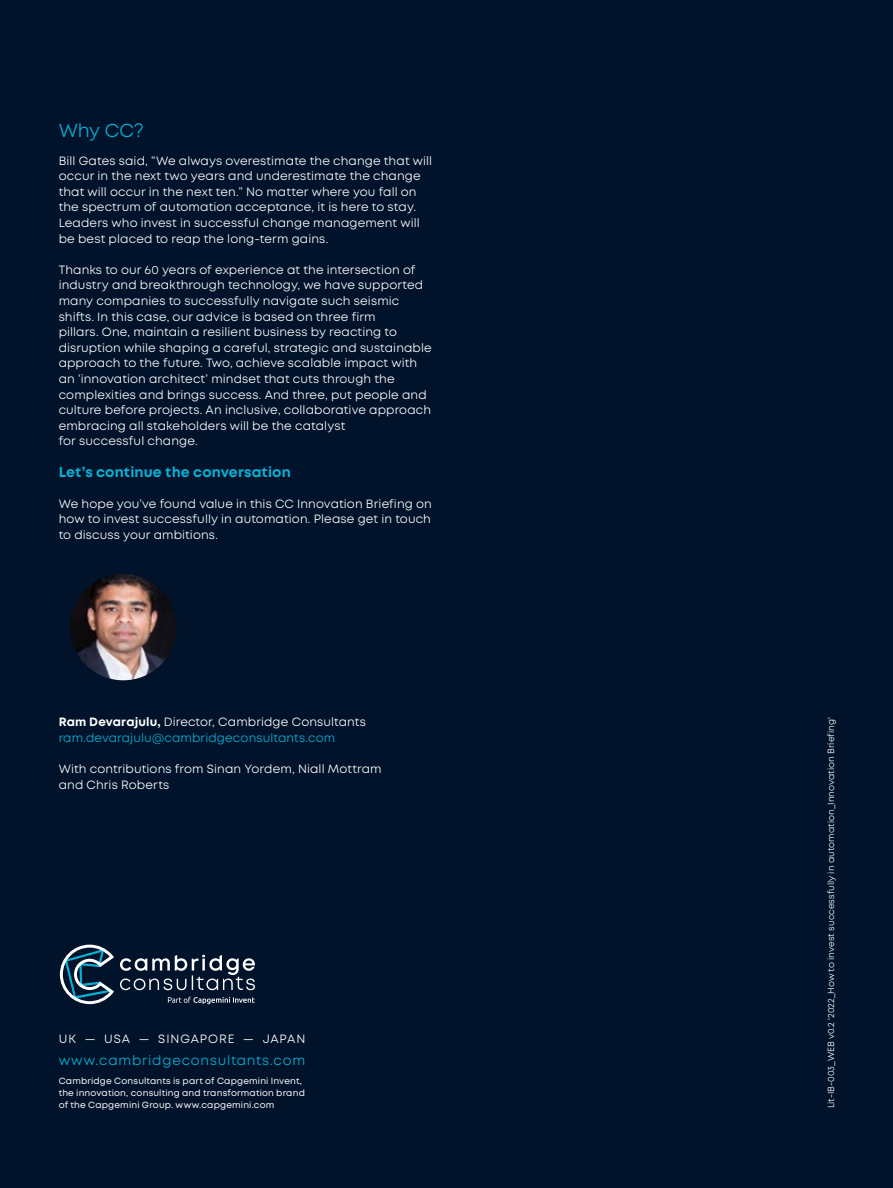
<style>
.page{position:relative;width:893px;height:1188px;background:#00132a}
.page>*{position:absolute;margin:0;border:0;box-sizing:border-box;transform-origin:0 0}
._02_CC-CGi_02_Subhea{font:18.75px "Mont";color:#08b0d5}
._04_CC-CGi_Body_copy{font:700 14.25px "Mont";letter-spacing:.01em;color:#08b0d5}
.t1{font:13.5px "Mont";letter-spacing:.055em;color:#08b0d5}
._04_CC-CGi_Body_copy-2{font:12px/15.6px "Mont";letter-spacing:.01em;color:#fff}
._04_CC-CGi_Body_copy-3{font:12px/15.6px "Mont";letter-spacing:.01em;color:#08b0d5}
._04_CC-CGi_Body_copy-4{font:12px "Mont";letter-spacing:.075em;color:#fff}
.t2{font:9px/12px "Mont";letter-spacing:.015em;color:#fff}
.t3{font:9px "Mont";color:#fff}
.s1{font-weight:700;color:#fff}
.s2{color:#fff}
</style>
<div class="page">
<svg style="left:120px;top:955px;width:135px;height:49px"></svg>
<svg style="left:60px;top:945px;width:54px;height:59px"></svg>
<img style="left:70px;top:574px;width:106px;height:106px;border-radius:53px">
<p class="_02_CC-CGi_02_Subhea" style="left:59px;top:119px;width:87px">Why CC?</p>
<p class="_04_CC-CGi_Body_copy-2" style="left:59px;top:153px;width:375px">Bill Gates said, “We always overestimate the change that will occur in the next two years and underestimate the change that will occur in the next ten.” No matter where you fall on the spectrum of automation acceptance, it is here to stay.<br>Leaders who invest in successful change management will be best placed to reap the long-term gains.</p>
<p class="_04_CC-CGi_Body_copy-2" style="left:59px;top:262px;width:375px">Thanks to our 60 years of experience at the intersection of industry and breakthrough technology, we have supported many companies to successfully navigate such seismic shifts. In this case, our advice is based on three firm<br>pillars. One, maintain a resilient business by reacting to disruption while shaping a careful, strategic and sustainable approach to the future. Two, achieve scalable impact with an ‘innovation architect’ mindset that cuts through the complexities and brings success. And three, put people and culture before projects. An inclusive, collaborative approach embracing all stakeholders will be the catalyst<br>for successful change.</p>
<p class="_04_CC-CGi_Body_copy" style="left:59px;top:462px;width:234px">Let’s continue the conversation</p>
<p class="_04_CC-CGi_Body_copy-2" style="left:59px;top:496px;width:375px;text-align:justify">We hope you’ve found value in this CC Innovation Briefing on how to invest successfully in automation. Please get in touch to discuss your ambitions.</p>
<p class="_04_CC-CGi_Body_copy-3" style="left:59px;top:714px;width:309px"><span class="s1">Ram Devarajulu,</span> <span class="s2">Director, Cambridge Consultants </span>ram.devarajulu@cambridgeconsultants.com</p>
<p class="_04_CC-CGi_Body_copy-2" style="left:59px;top:761px;width:324px">With contributions from Sinan Yordem, Niall Mottram and Chris Roberts</p>
<p class="_04_CC-CGi_Body_copy-4" style="left:59px;top:1031px;width:248px">UK — USA — SINGAPORE — JAPAN</p>
<p class="t1" style="left:59px;top:1051px;width:248px">www.cambridgeconsultants.com</p>
<p class="t2" style="left:59px;top:1075px;width:248px">Cambridge Consultants is part of Capgemini Invent, the innovation, consulting and transformation brand of the Capgemini Group. www.capgemini.com</p>
<p class="t3" style="left:825px;top:1108px;width:393px;rotate:-90deg">Lit-IB-003_WEB v0.2 '2022_How to invest successfully in automation_Innovation Briefing'</p>
</div>
